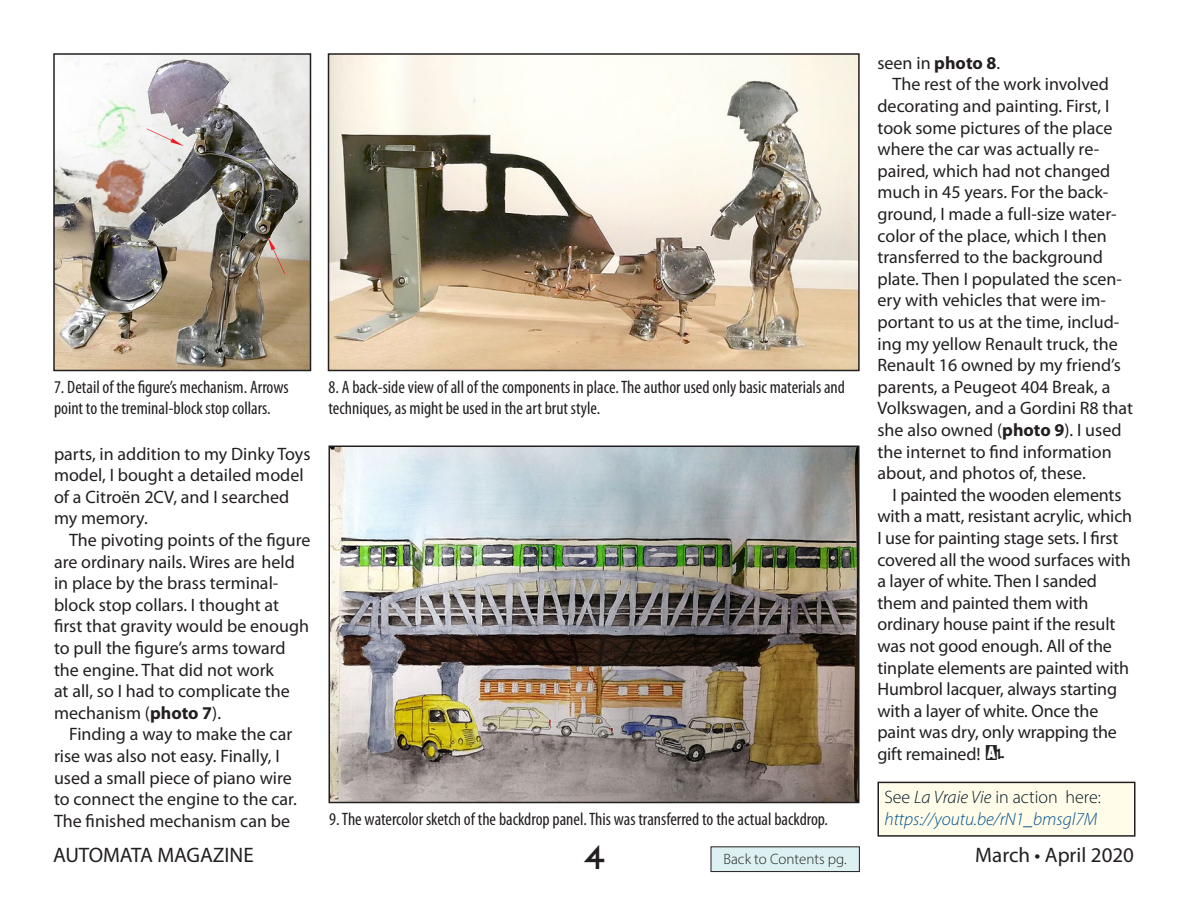
<style>
.page{position:relative;width:1188px;height:918px;background:#fff}
.page>*{position:absolute;margin:0;border:0;box-sizing:border-box;transform-origin:0 0}
.t1{font:36px "P22 Johnston Underground";color:#231f20}
.t2{font:21px "Myriad Pro";color:#231f20}
.Body_copy{font:18px/21.6px "Myriad Pro";color:#231f20}
.t3{font:condensed 18px/21.6px "Myriad Pro";color:#231f20}
.Sidebar{font:italic 300 18px "Myriad Pro";color:#004d8f}
.Sidebar-2{font:300 18px "Myriad Pro";color:#011521}
.Body_copy_no_indent{font:300 15px "Myriad Pro";color:#231f20}
.s1{font-weight:700}
.s2{font-family:"Bug"}
.s3{font-style:italic}
</style>
<div class="page">
<img style="left:56px;top:56px;width:252px;height:312px">
<div style="left:53px;top:53px;width:258px;height:318px;border:2px solid #231f20"></div>
<img style="left:331px;top:56px;width:526px;height:312px">
<div style="left:328px;top:53px;width:532px;height:318px;border:2px solid #231f20"></div>
<img style="left:331px;top:449px;width:526px;height:351px">
<div style="left:328px;top:446px;width:532px;height:357px;border:2px solid #231f20"></div>
<svg style="left:147px;top:128px;width:37px;height:18px"></svg>
<svg style="left:268px;top:237px;width:17px;height:37px"></svg>
<div style="left:878px;top:782px;width:257px;height:54px;background:#fffde9"></div>
<div style="left:878px;top:782px;width:258px;height:55px;border:2px solid #231f20"></div>
<div style="left:711px;top:847px;width:148px;height:25px;background:#ddf1f3"></div>
<div style="left:711px;top:846px;width:149px;height:26px;border:1px solid #231f20"></div>
<p class="t3" style="left:54px;top:376px;width:236px">7. Detail of the figure’s mechanism. Arrows point to the treminal-block stop collars.</p>
<p class="t3" style="left:328px;top:376px;width:518px">8. A back-side view of all of the components in place. The author used only basic materials and techniques, as might be used in the art brut style.</p>
<p class="Body_copy" style="left:54px;top:442px;width:258px">parts, in addition to my Dinky Toys model, I bought a detailed model of a Citroën 2CV, and I searched my memory.</p>
<p class="Body_copy" style="left:54px;top:529px;width:258px;text-indent:15px">The pivoting points of the figure are ordinary nails. Wires are held in place by the brass terminal&shy;block stop collars. I thought at first that gravity would be enough to pull the figure’s arms toward the engine. That did not work<br>at all, so I had to complicate the mechanism (<span class="s1">photo 7</span>).</p>
<p class="Body_copy" style="left:54px;top:723px;width:244px;text-indent:15px">Finding a way to make the car rise was also not easy. Finally, I used a small piece of piano wire to connect the engine to the car.<br>The finished mechanism can be</p>
<p class="t3" style="left:329px;top:808px;width:500px">9. The watercolor sketch of the backdrop panel. This was transferred to the actual backdrop.</p>
<p class="Body_copy" style="left:878px;top:52px;width:124px">seen in <span class="s1">photo 8</span>.</p>
<p class="Body_copy" style="left:878px;top:73px;width:257px;text-indent:15px">The rest of the work involved decorating and painting. First, I took some pictures of the place where the car was actually re&shy;paired, which had not changed much in 45 years. For the back&shy;ground, I made a full-size water&shy;color of the place, which I then transferred to the background plate. Then I populated the scen&shy;ery with vehicles that were im&shy;portant to us at the time, includ&shy;ing my yellow Renault truck, the<br>Renault 16 owned by my friend’s parents, a Peugeot 404 Break, a<br>Volkswagen, and a Gordini R8 that she also owned (<span class="s1">photo 9</span>). I used the internet to find information about, and photos of, these.</p>
<p class="Body_copy" style="left:878px;top:484px;width:256px;text-indent:15px">I painted the wooden elements with a matt, resistant acrylic, which<br>I use for painting stage sets. I first covered all the wood surfaces with a layer of white. Then I sanded them and painted them with ordinary house paint if the result was not good enough. All of the tinplate elements are painted with<br>Humbrol lacquer, always starting with a layer of white. Once the paint was dry, only wrapping the gift remained!<span class="s2">A</span></p>
<p class="Sidebar-2" style="left:884px;top:786px;width:218px">See <span class="s3">La Vraie Vie</span> in action here:</p>
<p class="Sidebar" style="left:884px;top:808px;width:215px">https://youtu.be/rN1_bmsgl7M</p>
<p class="t2" style="left:53px;top:842px;width:202px">AUTOMATA MAGAZINE</p>
<h1 class="t1" style="left:584px;top:837px;width:22px">4</h1>
<p class="t2" style="left:975px;top:842px;width:160px">March • April 2020</p>
<p class="Body_copy_no_indent" style="left:724px;top:850px;width:125px">Back to Contents pg.</p>
</div>
